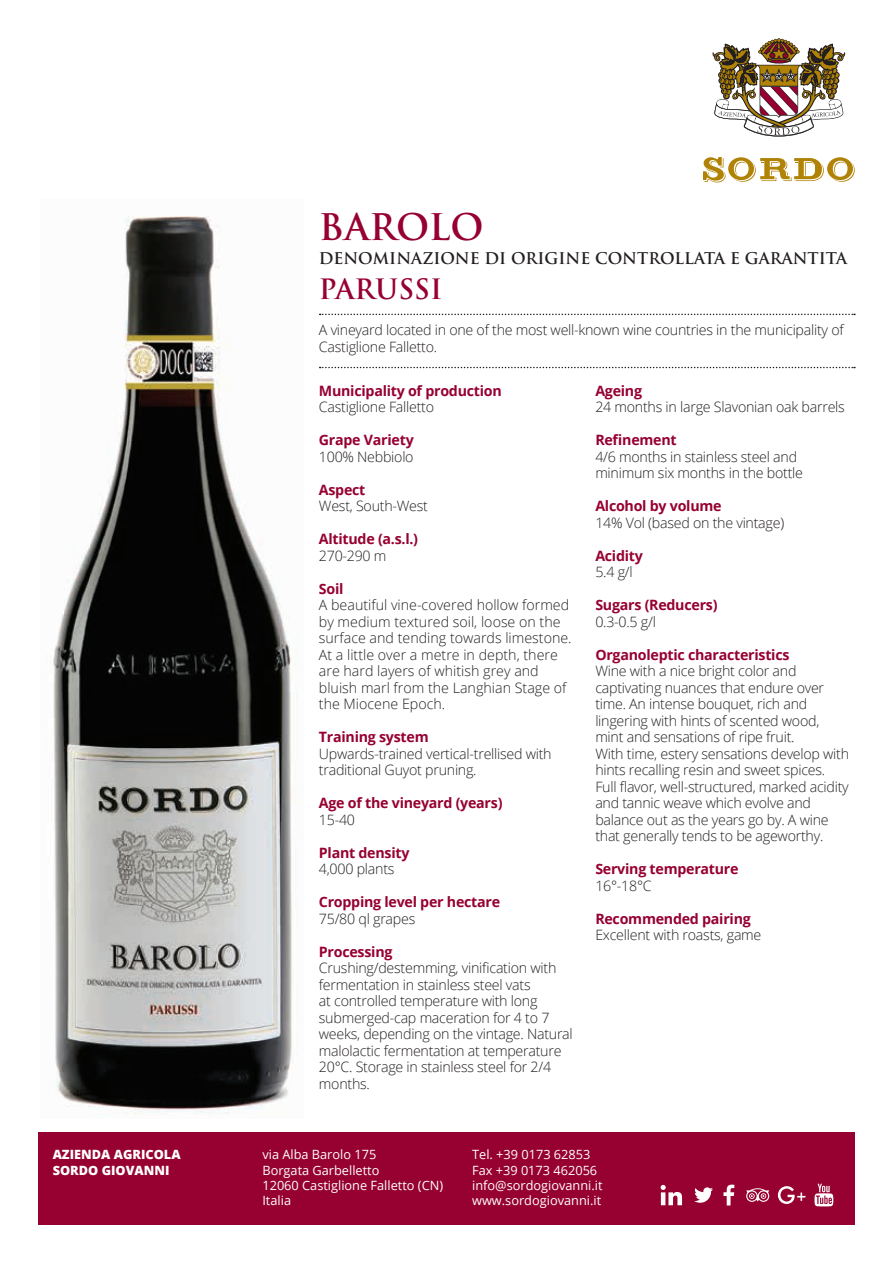
<style>
.page{position:relative;width:893px;height:1263px;background:#fff}
.page>*{position:absolute;margin:0;border:0;box-sizing:border-box;transform-origin:0 0}
.t1{font:700 35.7px "Trajan Pro";letter-spacing:-.005em;color:#960131}
.t2{font:700 27.3px "Trajan Pro";color:#960131}
.t3{font:700 15.75px "Trajan Pro";color:#231f20}
.t4{font:300 14.25px/16.5px "Open Sans";letter-spacing:-.02em;color:#231f20}
.t5{font:700 14.25px "Open Sans";letter-spacing:-.02em;color:#960131}
.t6{font:300 14.25px/16.5px "Open Sans";color:#231f20}
.t7{font:12.75px/15.3px "Open Sans";color:#fff}
.t8{font:800 12.75px/15.3px "Open Sans";color:#fff}
</style>
<div class="page">
<div style="left:38px;top:1132px;width:817px;height:93px;background:#960131"></div>
<svg style="left:712px;top:38px;width:134px;height:99px"></svg>
<svg style="left:703px;top:157px;width:152px;height:25px"></svg>
<svg style="left:723px;top:1184px;width:11px;height:21px"></svg>
<svg style="left:814px;top:1184px;width:19px;height:22px"></svg>
<svg style="left:694px;top:1187px;width:19px;height:16px"></svg>
<svg style="left:661px;top:1185px;width:21px;height:20px"></svg>
<svg style="left:778px;top:1186px;width:27px;height:18px"></svg>
<svg style="left:746px;top:1188px;width:23px;height:14px"></svg>
<img style="left:53px;top:216px;width:244px;height:900px">
<svg style="left:320px;top:314px;width:535px;height:1px"></svg>
<svg style="left:320px;top:367px;width:535px;height:1px"></svg>
<h1 class="t1" style="left:319px;top:205px;width:166px">BAROLO</h1>
<p class="t3" style="left:319px;top:249px;width:530px">DENOMINAZIONE DI ORIGINE CONTROLLATA E GARANTITA</p>
<h2 class="t2" style="left:319px;top:272px;width:125px">PARUSSI</h2>
<p class="t4" style="left:319px;top:321px;width:526px">A vineyard located in one of the most well-known wine countries in the municipality of<br>Castiglione Falletto.</p>
<p class="t5" style="left:319px;top:380px;width:184px">Municipality of production</p>
<p class="t4" style="left:319px;top:398px;width:117px">Castiglione Falletto</p>
<p class="t5" style="left:319px;top:430px;width:96px">Grape Variety</p>
<p class="t4" style="left:319px;top:448px;width:96px">100% Nebbiolo</p>
<p class="t5" style="left:319px;top:479px;width:48px">Aspect</p>
<p class="t4" style="left:319px;top:497px;width:111px">West, South-West</p>
<p class="t5" style="left:319px;top:529px;width:101px">Altitude (a.s.l.)</p>
<p class="t4" style="left:319px;top:547px;width:69px">270-290 m</p>
<p class="t5" style="left:319px;top:578px;width:26px">Soil</p>
<p class="t6" style="left:319px;top:596px;width:254px">A beautiful vine-covered hollow formed by medium textured soil, loose on the surface and tending towards limestone.<br>At a little over a metre in depth, there are hard layers of whitish grey and bluish marl from the Langhian Stage of the Miocene Epoch.</p>
<p class="t5" style="left:319px;top:727px;width:111px">Training system</p>
<p class="t4" style="left:319px;top:745px;width:234px">Upwards-trained vertical-trellised with traditional Guyot pruning.</p>
<p class="t5" style="left:319px;top:793px;width:185px">Age of the vineyard (years)</p>
<p class="t4" style="left:319px;top:811px;width:38px">15-40</p>
<p class="t5" style="left:319px;top:843px;width:92px">Plant density</p>
<p class="t4" style="left:319px;top:860px;width:77px">4,000 plants</p>
<p class="t5" style="left:319px;top:892px;width:183px">Cropping level per hectare</p>
<p class="t4" style="left:319px;top:910px;width:98px">75/80 ql grapes</p>
<p class="t5" style="left:319px;top:942px;width:75px">Processing</p>
<p class="t4" style="left:319px;top:959px;width:255px">Crushing/destemming, vinification with fermentation in stainless steel vats<br>at controlled temperature with long submerged-cap maceration for 4 to 7 weeks, depending on the vintage. Natural malolactic fermentation at temperature 20°C. Storage in stainless steel for 2/4 months.</p>
<p class="t5" style="left:595px;top:381px;width:48px">Ageing</p>
<p class="t4" style="left:595px;top:398px;width:251px">24 months in large Slavonian oak barrels</p>
<p class="t5" style="left:595px;top:430px;width:83px">Refinement</p>
<p class="t4" style="left:595px;top:448px;width:209px">4/6 months in stainless steel and minimum six months in the bottle</p>
<p class="t5" style="left:595px;top:496px;width:128px">Alcohol by volume</p>
<p class="t4" style="left:595px;top:514px;width:190px">14% Vol (based on the vintage)</p>
<p class="t5" style="left:595px;top:546px;width:49px">Acidity</p>
<p class="t4" style="left:595px;top:563px;width:39px">5.4 g/l</p>
<p class="t5" style="left:595px;top:595px;width:124px">Sugars (Reducers)</p>
<p class="t4" style="left:595px;top:613px;width:62px">0.3-0.5 g/l</p>
<p class="t5" style="left:595px;top:645px;width:196px">Organoleptic characteristics</p>
<p class="t4" style="left:595px;top:662px;width:255px">Wine with a nice bright color and captivating nuances that endure over time. An intense bouquet, rich and lingering with hints of scented wood, mint and sensations of ripe fruit.<br>With time, estery sensations develop with hints recalling resin and sweet spices.<br>Full flavor, well-structured, marked acidity and tannic weave which evolve and balance out as the years go by. A wine that generally tends to be ageworthy.</p>
<p class="t5" style="left:595px;top:859px;width:145px">Serving temperature</p>
<p class="t4" style="left:595px;top:877px;width:58px">16°-18°C</p>
<p class="t5" style="left:595px;top:909px;width:157px">Recommended pairing</p>
<p class="t4" style="left:595px;top:927px;width:168px">Excellent with roasts, game</p>
<p class="t8" style="left:53px;top:1146px;width:129px">AZIENDA AGRICOLA<br>SORDO GIOVANNI</p>
<p class="t7" style="left:262px;top:1147px;width:182px">via Alba Barolo 175<br>Borgata Garbelletto<br>12060 Castiglione Falletto (CN)<br>Italia</p>
<p class="t7" style="left:472px;top:1147px;width:132px">Tel. +39 0173 62853<br>Fax +39 0173 462056 info@sordogiovanni.it www.sordogiovanni.it</p>
</div>
